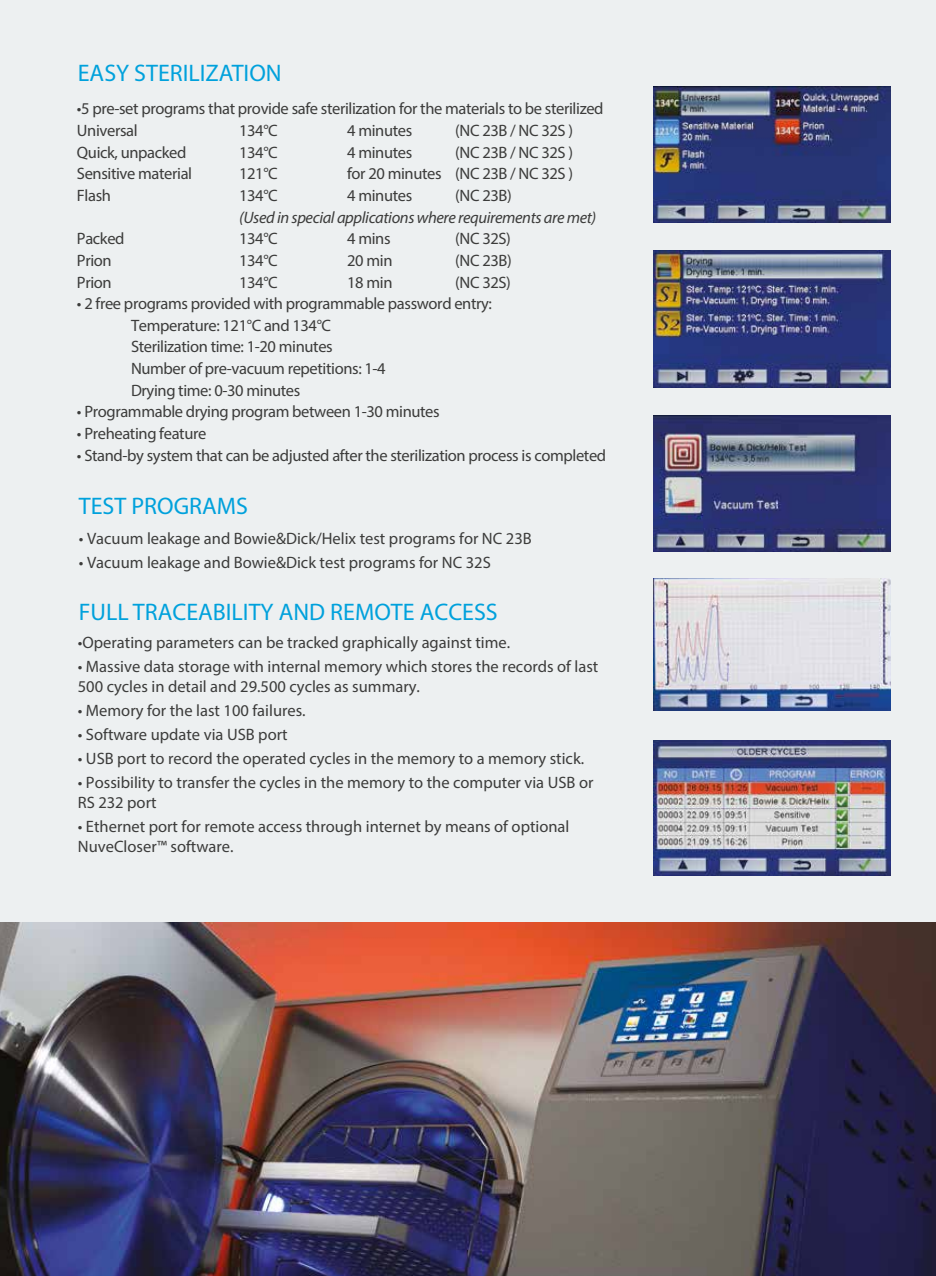
<style>
.page{position:relative;width:936px;height:1276px;background:#fff}
.page>*{position:absolute;margin:0;border:0;box-sizing:border-box;transform-origin:0 0}
.t1{font:24px "Myriad Pro";color:#00a1dc}
.t2{font:16.5px/21.6px "Myriad Pro";letter-spacing:-.025em;color:#3c3c3b}
.t3{font:16.5px/19.8px "Myriad Pro";color:#3c3c3b}
.t4{font:italic 16.5px "Myriad Pro";letter-spacing:-.025em;color:#3c3c3b}
</style>
<div class="page">
<div style="left:0;top:0;width:935px;height:1276px;background:#edf0f1"></div>
<img style="left:0;top:923px;width:935px;height:353px">
<img style="left:653px;top:87px;width:237px;height:136px">
<img style="left:653px;top:250px;width:237px;height:137px">
<img style="left:653px;top:415px;width:237px;height:136px">
<img style="left:653px;top:579px;width:237px;height:131px">
<img style="left:653px;top:740px;width:237px;height:135px">
<h1 class="t1" style="left:78px;top:58px;width:205px">EASY STERILIZATION</h1>
<p class="t2" style="left:77px;top:98px;width:528px">•5 pre-set programs that provide safe sterilization for the materials to be sterilized<br>Universal</p>
<p class="t2" style="left:239px;top:119px;width:40px">134°C</p>
<p class="t2" style="left:347px;top:119px;width:67px">4 minutes</p>
<p class="t2" style="left:455px;top:119px;width:119px">(NC 23B / NC 32S )</p>
<p class="t2" style="left:77px;top:141px;width:111px">Quick, unpacked</p>
<p class="t2" style="left:239px;top:141px;width:40px">134°C</p>
<p class="t2" style="left:347px;top:141px;width:67px">4 minutes</p>
<p class="t2" style="left:455px;top:141px;width:119px">(NC 23B / NC 32S )</p>
<p class="t2" style="left:77px;top:163px;width:117px">Sensitive material</p>
<p class="t2" style="left:239px;top:163px;width:40px">121°C</p>
<p class="t2" style="left:347px;top:163px;width:227px">for 20 minutes (NC 23B / NC 32S )</p>
<p class="t2" style="left:77px;top:184px;width:36px">Flash</p>
<p class="t2" style="left:239px;top:184px;width:40px">134°C</p>
<p class="t2" style="left:347px;top:184px;width:67px">4 minutes</p>
<p class="t2" style="left:455px;top:184px;width:58px">(NC 23B)</p>
<p class="t4" style="left:239px;top:207px;width:359px">(Used in special applications where requirements are met)</p>
<p class="t2" style="left:77px;top:228px;width:49px">Packed</p>
<p class="t2" style="left:239px;top:228px;width:40px">134°C</p>
<p class="t2" style="left:347px;top:228px;width:45px">4 mins</p>
<p class="t2" style="left:455px;top:228px;width:57px">(NC 32S)</p>
<p class="t2" style="left:77px;top:249px;width:36px">Prion</p>
<p class="t2" style="left:239px;top:249px;width:40px">134°C</p>
<p class="t2" style="left:347px;top:249px;width:47px">20 min</p>
<p class="t2" style="left:455px;top:249px;width:58px">(NC 23B)</p>
<p class="t2" style="left:77px;top:271px;width:36px">Prion</p>
<p class="t2" style="left:239px;top:271px;width:40px">134°C</p>
<p class="t2" style="left:347px;top:271px;width:47px">18 min</p>
<p class="t2" style="left:455px;top:271px;width:57px">(NC 32S)</p>
<p class="t2" style="left:131px;top:293px;width:362px;text-indent:-54px">• 2 free programs provided with programmable password entry:<br>Temperature: 121°C and 134°C<br>Sterilization time: 1-20 minutes<br>Number of pre-vacuum repetitions: 1-4<br>Drying time: 0-30 minutes</p>
<p class="t2" style="left:77px;top:401px;width:364px">• Programmable drying program between 1-30 minutes</p>
<p class="t2" style="left:77px;top:422px;width:131px">• Preheating feature</p>
<p class="t2" style="left:77px;top:444px;width:530px">• Stand-by system that can be adjusted after the sterilization process is completed</p>
<h1 class="t1" style="left:79px;top:491px;width:171px">TEST PROGRAMS</h1>
<p class="t3" style="left:79px;top:528px;width:454px">• Vacuum leakage and Bowie&amp;Dick/Helix test programs for NC 23B</p>
<p class="t3" style="left:79px;top:552px;width:413px">• Vacuum leakage and Bowie&amp;Dick test programs for NC 32S</p>
<h1 class="t1" style="left:79px;top:597px;width:420px">FULL TRACEABILITY AND REMOTE ACCESS</h1>
<p class="t3" style="left:78px;top:632px;width:434px">•Operating parameters can be tracked graphically against time.</p>
<p class="t3" style="left:78px;top:656px;width:522px">• Massive data storage with internal memory which stores the records of last<br>500 cycles in detail and 29.500 cycles as summary.</p>
<p class="t3" style="left:78px;top:700px;width:229px">• Memory for the last 100 failures.</p>
<p class="t3" style="left:78px;top:724px;width:211px">• Software update via USB port</p>
<p class="t3" style="left:78px;top:748px;width:508px">• USB port to record the operated cycles in the memory to a memory stick.</p>
<p class="t3" style="left:78px;top:772px;width:517px">• Possibility to transfer the cycles in the memory to the computer via USB or<br>RS 232 port</p>
<p class="t3" style="left:78px;top:816px;width:493px">• Ethernet port for remote access through internet by means of optional<br>NuveCloser™ software.</p>
</div>
